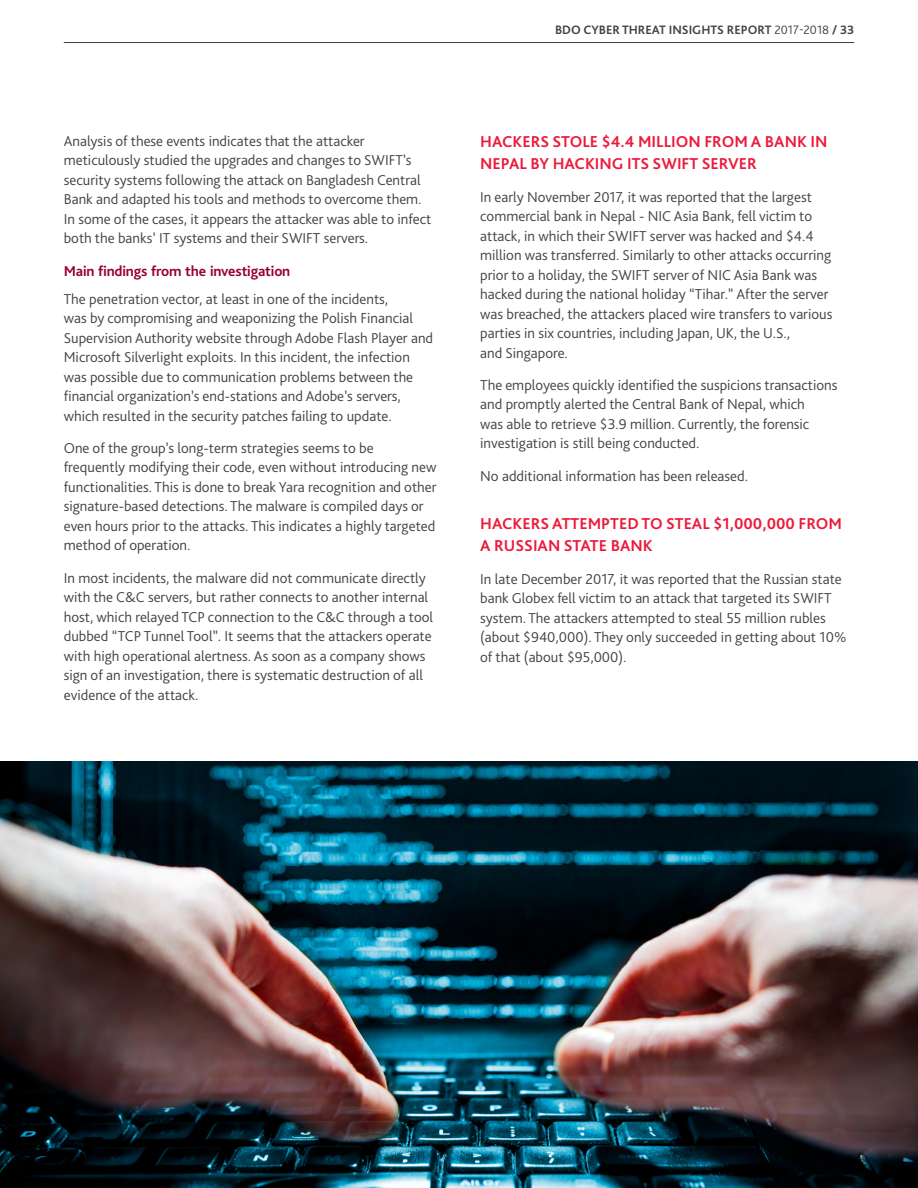
<style>
.page{position:relative;width:918px;height:1188px;background:#fff}
.page>*{position:absolute;margin:0;border:0;box-sizing:border-box;transform-origin:0 0}
.t1{font:700 16.5px/22.5px "Bliss Pro";color:#ed1a3b}
.t2{font:300 15px/19.5px "Bliss Pro";color:#424241}
.t3{font:700 15px "Bliss Pro";letter-spacing:-.01em;color:#98002e}
.t4{font:700 12.75px "Bliss Pro";color:#424241}
.s1{font-weight:300}
</style>
<div class="page">
<img style="left:0;top:761px;width:918px;height:427px">
<hr style="left:64px;top:42px;width:790px;height:1px;background:#424241">
<p class="t2" style="left:64px;top:131px;width:369px">Analysis of these events indicates that the attacker meticulously studied the upgrades and changes to SWIFT’s security systems following the attack on Bangladesh Central Bank and adapted his tools and methods to overcome them.<br>In some of the cases, it appears the attacker was able to infect both the banks’ IT systems and their SWIFT servers.</p>
<p class="t3" style="left:64px;top:261px;width:228px">Main findings from the investigation</p>
<p class="t2" style="left:64px;top:288px;width:371px">The penetration vector, at least in one of the incidents,<br>was by compromising and weaponizing the Polish Financial Supervision Authority website through Adobe Flash Player and Microsoft Silverlight exploits. In this incident, the infection was possible due to communication problems between the financial organization’s end-stations and Adobe’s servers, which resulted in the security patches failing to update.</p>
<p class="t2" style="left:64px;top:438px;width:374px">One of the group’s long-term strategies seems to be frequently modifying their code, even without introducing new functionalities. This is done to break Yara recognition and other signature-based detections. The malware is compiled days or even hours prior to the attacks. This indicates a highly targeted method of operation.</p>
<p class="t2" style="left:64px;top:567px;width:371px">In most incidents, the malware did not communicate directly with the C&amp;C servers, but rather connects to another internal host, which relayed TCP connection to the C&amp;C through a tool dubbed “TCP Tunnel Tool”. It seems that the attackers operate with high operational alertness. As soon as a company shows sign of an investigation, there is systematic destruction of all evidence of the attack.</p>
<p class="t4" style="left:555px;top:22px;width:301px">BDO CYBER THREAT INSIGHTS REPORT <span class="s1">2017-2018</span> / 33</p>
<p class="t1" style="left:480px;top:130px;width:349px">HACKERS STOLE $4.4 MILLION FROM A BANK IN<br>NEPAL BY HACKING ITS SWIFT SERVER</p>
<p class="t2" style="left:480px;top:187px;width:354px">In early November 2017, it was reported that the largest commercial bank in Nepal - NIC Asia Bank, fell victim to attack, in which their SWIFT server was hacked and $4.4 million was transferred. Similarly to other attacks occurring prior to a holiday, the SWIFT server of NIC Asia Bank was hacked during the national holiday “Tihar.” After the server was breached, the attackers placed wire transfers to various parties in six countries, including Japan, UK, the U.S.,<br>and Singapore.</p>
<p class="t2" style="left:480px;top:375px;width:359px">The employees quickly identified the suspicions transactions and promptly alerted the Central Bank of Nepal, which<br>was able to retrieve $3.9 million. Currently, the forensic investigation is still being conducted.</p>
<p class="t2" style="left:480px;top:466px;width:269px">No additional information has been released.</p>
<p class="t1" style="left:480px;top:512px;width:363px">HACKERS ATTEMPTED TO STEAL $1,000,000 FROM<br>A RUSSIAN STATE BANK</p>
<p class="t2" style="left:480px;top:568px;width:368px">In late December 2017, it was reported that the Russian state bank Globex fell victim to an attack that targeted its SWIFT system. The attackers attempted to steal 55 million rubles (about $940,000). They only succeeded in getting about 10% of that (about $95,000).</p>
</div>
